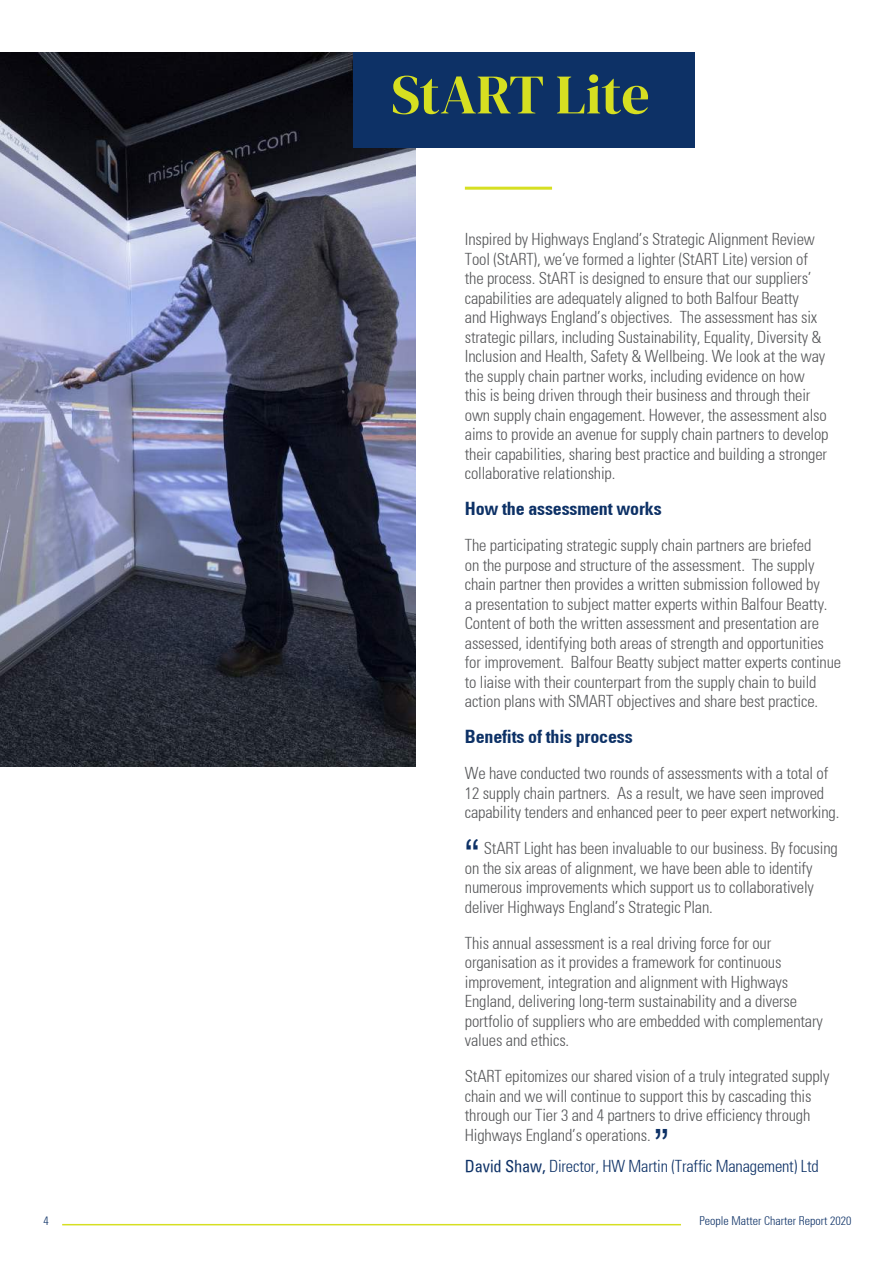
<style>
.page{position:relative;width:893px;height:1263px;background:#fff}
.page>*{position:absolute;margin:0;border:0;box-sizing:border-box;transform-origin:0 0}
.t1{font:55.8px "DM Serif Display";letter-spacing:-.005em;color:#d6df21}
.t2{font:45px "Arial";color:#0d3166}
.t3{font:700 condensed 18px "Univers";letter-spacing:-.01em;color:#0d3166}
.t4{font:300 condensed 16.5px/19.5px "Univers";letter-spacing:-.01em;color:#57585a}
.t5{font:300 condensed 16.5px "Univers";letter-spacing:-.01em;color:#0d3166}
.t6{font:300 condensed 12px "Univers";color:#0d3166}
.s1{font-weight:500}
</style>
<div class="page">
<img style="left:0;top:52px;width:416px;height:714px">
<div style="left:353px;top:52px;width:341px;height:96px;background:#0d3166"></div>
<hr style="left:465px;top:187px;width:87px;height:3px;background:#d6df21">
<hr style="left:62px;top:1224px;width:619px;height:1px;background:#d6df21">
<h1 class="t1" style="left:391px;top:62px;width:260px">StART Lite</h1>
<p class="t4" style="left:465px;top:230px;width:365px">Inspired by Highways England’s Strategic Alignment Review Tool (StART), we’ve formed a lighter (StART Lite) version of the process. StART is designed to ensure that our suppliers’ capabilities are adequately aligned to both Balfour Beatty<br>and Highways England’s objectives. The assessment has six strategic pillars, including Sustainability, Equality, Diversity &amp; Inclusion and Health, Safety &amp; Wellbeing. We look at the way the supply chain partner works, including evidence on how this is being driven through their business and through their own supply chain engagement. However, the assessment also aims to provide an avenue for supply chain partners to develop their capabilities, sharing best practice and building a stronger collaborative relationship.</p>
<p class="t3" style="left:465px;top:498px;width:198px">How the assessment works</p>
<p class="t4" style="left:465px;top:536px;width:378px">The participating strategic supply chain partners are briefed<br>on the purpose and structure of the assessment. The supply chain partner then provides a written submission followed by<br>a presentation to subject matter experts within Balfour Beatty.<br>Content of both the written assessment and presentation are assessed, identifying both areas of strength and opportunities for improvement. Balfour Beatty subject matter experts continue to liaise with their counterpart from the supply chain to build action plans with SMART objectives and share best practice.</p>
<p class="t3" style="left:465px;top:726px;width:169px">Benefits of this process</p>
<p class="t4" style="left:465px;top:764px;width:376px">We have conducted two rounds of assessments with a total of<br>12 supply chain partners. As a result, we have seen improved capability tenders and enhanced peer to peer expert networking.</p>
<h2 class="t2" style="left:465px;top:827px;width:16px">“</h2>
<p class="t4" style="left:465px;top:839px;width:374px;text-indent:19px">StART Light has been invaluable to our business. By focusing on the six areas of alignment, we have been able to identify numerous improvements which support us to collaboratively deliver Highways England’s Strategic Plan.</p>
<p class="t4" style="left:465px;top:933px;width:360px">This annual assessment is a real driving force for our organisation as it provides a framework for continuous improvement, integration and alignment with Highways England, delivering long-term sustainability and a diverse portfolio of suppliers who are embedded with complementary values and ethics.</p>
<p class="t4" style="left:465px;top:1067px;width:366px">StART epitomizes our shared vision of a truly integrated supply chain and we will continue to support this by cascading this through our Tier 3 and 4 partners to drive efficiency through Highways England’s operations.</p>
<h2 class="t2" style="left:654px;top:1117px;width:16px">”</h2>
<p class="t5" style="left:465px;top:1157px;width:355px"><span class="s1">David Shaw,</span> Director, HW Martin (Traffic Management) Ltd</p>
<p class="t6" style="left:44px;top:1214px;width:7px">4</p>
<p class="t6" style="left:699px;top:1214px;width:153px">People Matter Charter Report 2020</p>
</div>
